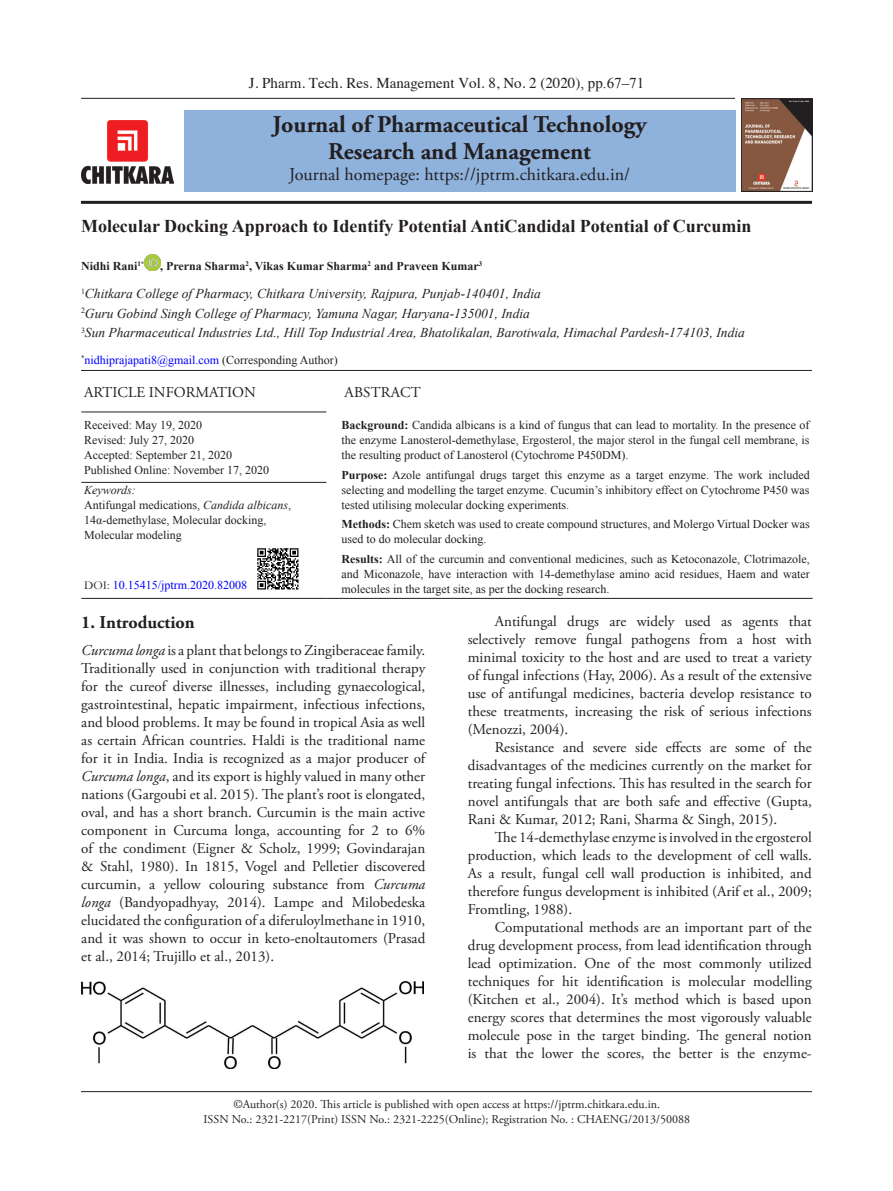
<style>
.page{position:relative;width:893px;height:1191px;background:#fff}
.page>*{position:absolute;margin:0;border:0;box-sizing:border-box;transform-origin:0 0}
.t1{font:700 24px/27px "Adobe Garamond Pro";color:#231f20;text-align:center}
.CT{font:700 18px "Times New Roman";color:#231f20}
.t2{font:18px "Adobe Garamond Pro";color:#231f20}
.t3{font:700 18px "Adobe Garamond Pro";color:#231f20}
.TX1{font:15px/18px "Adobe Garamond Pro";color:#231f20;text-align:justify}
.TX{font:15px/18px "Adobe Garamond Pro";color:#231f20;text-align:justify}
.doi{font:15px "Times";color:#231f20}
.abstract_title{font:15px "Adobe Garamond Pro";letter-spacing:.015em;color:#231f20}
.Address{font:italic 13.5px "Times New Roman";color:#231f20}
.abstract{font:12px/15px "Times New Roman";color:#231f20;text-align:justify}
.t4{font:12px/15px "Adobe Garamond Pro";color:#231f20;text-align:center}
.Keyword{font:12px/15px "Times New Roman";color:#231f20}
.date{font:12px/15px "Times New Roman";color:#231f20}
.Author{font:700 12px "Times New Roman";color:#231f20}
.email{font:12px "Times New Roman";color:#00f}
.pub-online{font:12px "Times New Roman";color:#231f20}
.Footer_txt{font:12px "Times New Roman";color:#00f}
.Keyword-2{font:italic 12px "Times New Roman";color:#231f20}
.t5{font:700 1.8px "Arial";color:#fff}
.s1{font-family:"Times New Roman"}
.s2{color:#231f20}
.s3{font-weight:700}
.s4{font-style:italic}
.s5{font-family:"Garamond";color:#222}
</style>
<div class="page">
<hr style="left:81px;top:201px;width:731px;height:3px;background:#231f20">
<div style="left:184px;top:110px;width:551px;height:81px;background:#8fb2dd"></div>
<img style="left:742px;top:98px;width:70px;height:93px">
<hr style="left:81px;top:1091px;width:731px;height:1px;background:#231f20">
<hr style="left:81px;top:98px;width:654px;height:1px;background:#231f20">
<img style="left:81px;top:121px;width:93px;height:63px">
<img style="left:81px;top:981px;width:342px;height:87px">
<hr style="left:81px;top:370px;width:731px;height:1px;background:#231f20">
<img style="left:144px;top:254px;width:16px;height:16px">
<hr style="left:81px;top:411px;width:245px;height:1px;background:#231f20">
<hr style="left:81px;top:482px;width:245px;height:1px;background:#231f20">
<hr style="left:326px;top:598px;width:487px;height:1px;background:#231f20">
<hr style="left:81px;top:598px;width:245px;height:1px;background:#231f20">
<img style="left:257px;top:548px;width:42px;height:42px">
<p class="doi" style="left:249px;top:69px;width:397px">J. Pharm. Tech. Res. Management Vol. 8, No. 2 (2020)<span class="s1">, pp.67–71</span></p>
<h1 class="t1" style="left:273px;top:112px;width:375px">Journal of Pharmaceutical Technology<br>Research and Management</h1>
<p class="t2" style="left:289px;top:164px;width:342px">Journal homepage: https://jptrm.chitkara.edu.in/</p>
<p class="t5" style="left:789px;top:100px;width:21px">Vol. 8 | No. 2 | Nov 2020</p>
<p class="CT" style="left:81px;top:213px;width:672px">Molecular Docking Approach to Identify Potential AntiCandidal Potential of Curcumin</p>
<p class="Author" style="left:81px;top:257px;width:65px">Nidhi Rani<sup>1*</sup></p>
<p class="Author" style="left:160px;top:257px;width:324px">, Prerna Sharma<sup>2</sup>, Vikas Kumar Sharma<sup>2</sup> and Praveen Kumar<sup>3</sup></p>
<p class="Address" style="left:81px;top:284px;width:461px"><sup>1</sup>Chitkara College of Pharmacy, Chitkara University, Rajpura, Punjab-140401, India</p>
<p class="Address" style="left:81px;top:304px;width:450px"><sup>2</sup>Guru Gobind Singh College of Pharmacy, Yamuna Nagar, Haryana-135001, India</p>
<p class="Address" style="left:81px;top:323px;width:665px"><sup>3</sup>Sun Pharmaceutical Industries Ltd., Hill Top Industrial Area, Bhatolikalan, Barotiwala, Himachal Pardesh-174103, India</p>
<p class="email" style="left:81px;top:352px;width:258px"><sup>*</sup>nidhiprajapati8@gmail.com <span class="s2">(Corresponding Author)</span></p>
<h4 class="TX" style="left:84px;top:383px;width:173px">ARTICLE INFORMATION</h4>
<p class="abstract_title" style="left:344px;top:383px;width:78px">ABSTRACT</p>
<p class="date" style="left:84px;top:417px;width:149px">Received: May 19, 2020<br>Revised: July 27, 2020<br>Accepted: September 21, 2020</p>
<p class="pub-online" style="left:84px;top:462px;width:186px">Published Online: November 17, 2020</p>
<p class="abstract" style="left:341px;top:417px;width:470px"><span class="s3">Background:</span> Candida albicans is a kind of fungus that can lead to mortality. In the presence of the enzyme Lanosterol-demethylase, Ergosterol, the major sterol in the fungal cell membrane, is the resulting product of Lanosterol (Cytochrome P450DM).</p>
<p class="abstract" style="left:341px;top:467px;width:470px"><span class="s3">Purpose:</span> Azole antifungal drugs target this enzyme as a target enzyme. The work included selecting and modelling the target enzyme. Cucumin’s inhibitory effect on Cytochrome P450 was tested utilising molecular docking experiments.</p>
<p class="abstract" style="left:341px;top:516px;width:470px"><span class="s3">Methods:</span> Chem sketch was used to create compound structures, and Molergo Virtual Docker was used to do molecular docking.</p>
<p class="abstract" style="left:341px;top:551px;width:470px"><span class="s3">Results:</span> All of the curcumin and conventional medicines, such as Ketoconazole, Clotrimazole, and Miconazole, have interaction with 14-demethylase amino acid residues, Haem and water molecules in the target site, as per the docking research.</p>
<p class="Keyword-2" style="left:84px;top:481px;width:53px">Keywords:</p>
<p class="Keyword" style="left:84px;top:497px;width:208px">Antifungal medications, <span class="s4">Candida albicans</span>,<br>14α-demethylase, Molecular docking,<br>Molecular modeling</p>
<p class="Footer_txt" style="left:84px;top:577px;width:164px"><span class="s5">DOI:</span> 10.15415/jptrm.2020.82008</p>
<h1 class="t3" style="left:81px;top:611px;width:115px">1. Introduction</h1>
<p class="TX" style="left:81px;top:641px;width:345px"><span class="s4">Curcuma longa</span> is a plant that belongs to Zingiberaceae family.<br>Traditionally used in conjunction with traditional therapy for the cureof diverse illnesses, including gynaecological, gastrointestinal, hepatic impairment, infectious infections, and blood problems. It may be found in tropical Asia as well as certain African countries. Haldi is the traditional name for it in India. India is recognized as a major producer of <span class="s4">Curcuma longa</span>, and its export is highly valued in many other nations (Gargoubi et al. 2015)<span class="s4">.</span> The plant’s root is elongated, oval, and has a short branch. Curcumin is the main active component in Curcuma longa, accounting for 2 to 6% of the condiment (Eigner &amp; Scholz, 1999; Govindarajan &amp; Stahl, 1980). In 1815, Vogel and Pelletier discovered curcumin, a yellow colouring substance from <span class="s4">Curcuma longa</span> (Bandyopadhyay, 2014). Lampe and Milobedeska elucidated the configuration of a diferuloylmethane in 1910, and it was shown to occur in keto-enoltautomers (Prasad et al., 2014; Trujillo et al., 2013).</p>
<p class="TX1" style="left:468px;top:612px;width:345px;text-indent:27px">Antifungal drugs are widely used as agents that selectively remove fungal pathogens from a host with minimal toxicity to the host and are used to treat a variety of fungal infections (Hay, 2006). As a result of the extensive use of antifungal medicines, bacteria develop resistance to these treatments, increasing the risk of serious infections (Menozzi, 2004).</p>
<p class="TX1" style="left:468px;top:738px;width:345px;text-indent:27px">Resistance and severe side effects are some of the disadvantages of the medicines currently on the market for treating fungal infections. This has resulted in the search for novel antifungals that are both safe and effective (Gupta, Rani &amp; Kumar, 2012; Rani, Sharma &amp; Singh, 2015).</p>
<p class="TX1" style="left:468px;top:828px;width:345px;text-indent:27px">The 14-demethylase enzyme is involved in the ergosterol production, which leads to the development of cell walls.<br>As a result, fungal cell wall production is inhibited, and therefore fungus development is inhibited (Arif et al., 2009; Fromtling, 1988).</p>
<p class="TX1" style="left:468px;top:918px;width:345px;text-indent:27px">Computational methods are an important part of the drug development process, from lead identification through lead optimization. One of the most commonly utilized techniques for hit identification is molecular modelling (Kitchen et al., 2004). It’s method which is based upon energy scores that determines the most vigorously valuable molecule pose in the target binding. The general notion is that the lower the scores, the better is the enzyme-</p>
<p class="t4" style="left:204px;top:1097px;width:488px">©Author(s) 2020. This article is published with open access at https://jptrm.chitkara.edu.in.<br>ISSN No.: 2321-2217(Print) ISSN No.: 2321-2225(Online); Registration No. : CHAENG/2013/50088</p>
</div>
